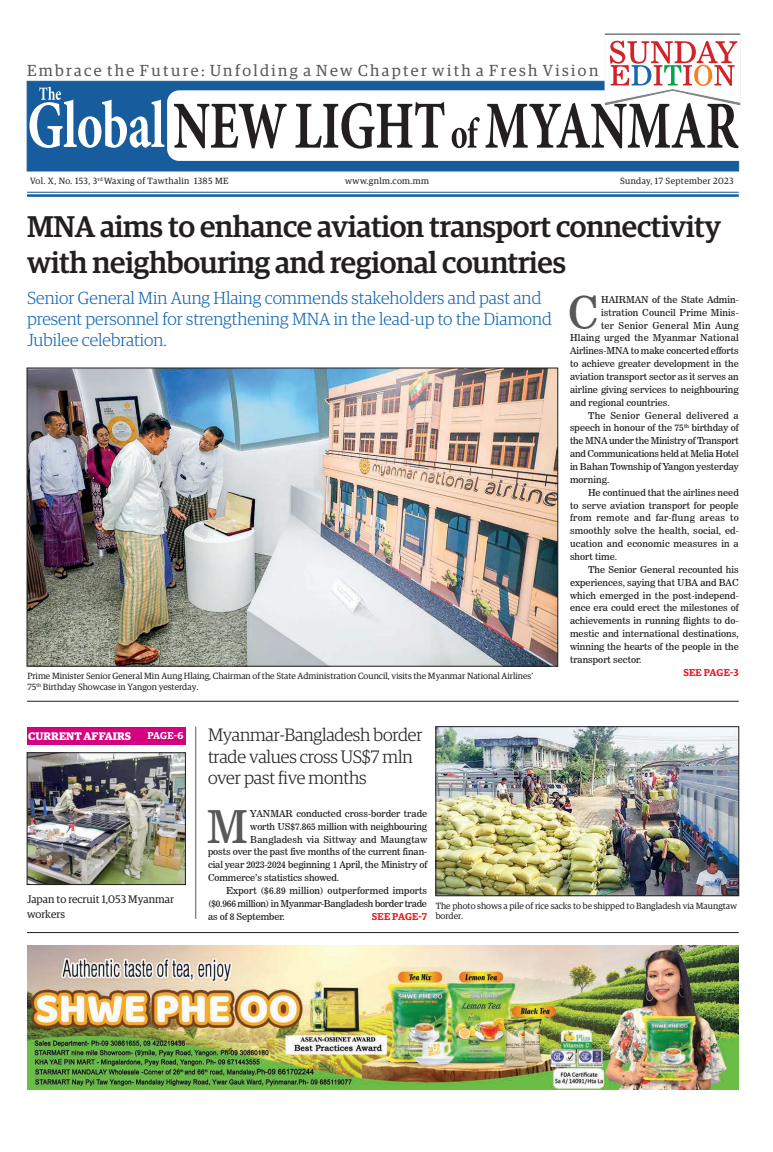
<style>
.page{position:relative;width:773px;height:1152px;background:#fff}
.page>*{position:absolute;margin:0;border:0;box-sizing:border-box;transform-origin:0 0}
._2nd_Body{font:44.8px "News 706 BT Roman C";color:#57585a}
.Brief_Head{font:500 30px/36px "Guardian Egyp";letter-spacing:-.01em;color:#231f20}
.Brief_Head-2{font:300 18px/21.6px "Guardian Egyp";letter-spacing:-.01em;color:#231f20}
.t1{font:300 17.5px/21px "Guardian Egyp";color:#1768b4}
.t2{font:16px "Guardian Egyp";letter-spacing:.15em;color:#57585a}
.t3{font:11px/15.2px "Guardian Egyp";color:#231f20}
.t4{font:700 11px "Guardian Egyp";letter-spacing:.005em;color:#fff}
.Spill_Style{font:600 10px "Guardian Egyp";letter-spacing:.02em;color:#ee1d23}
._2nd_Body-2{font:600 10px "Guardian Egyp";letter-spacing:.02em;color:#ee1d23}
.Spill_Style-2{font:600 10px "Guardian Egyp";color:#fff}
._2nd_Body-3{font:9.5px/12.9px "News 706 BT Roman C";color:#231f20;text-align:justify}
._2nd_Body-4{font:9.5px "News 706 BT Roman C";letter-spacing:.02em;color:#231f20}
._2nd_Body-5{font:9.5px "News 706 BT Roman C";letter-spacing:.025em;color:#231f20}
.t5{font:9px/10.8px "Guardian Egyp";color:#231f20}
.t6{font:9px "Guardian Egyp";letter-spacing:.04em;color:#231f20}
</style>
<div class="page">
<img style="left:29px;top:370px;width:527px;height:294px">
<div style="left:27px;top:368px;width:531px;height:298px;border:1px solid #231f20"></div>
<hr style="left:27px;top:192px;width:711px;height:1px;background:#175d9e">
<hr style="left:27px;top:194px;width:711px;height:3px;background:#175d9e">
<div style="left:27px;top:81px;width:711px;height:90px;background:#175d9e"></div>
<svg style="left:167px;top:91px;width:572px;height:70px;fill:#fff"></svg>
<svg style="left:30px;top:87px;width:134px;height:61px"></svg>
<svg style="left:174px;top:33px;width:567px;height:116px"></svg>
<div style="left:27px;top:727px;width:159px;height:17px;background:#d6017f"></div>
<img style="left:27px;top:946px;width:711px;height:144px">
<hr style="left:27px;top:932px;width:711px;height:1px;background:#231f20">
<img style="left:437px;top:729px;width:299px;height:165px">
<div style="left:435px;top:727px;width:303px;height:169px;border:1px solid #231f20"></div>
<hr style="left:27px;top:701px;width:711px;height:1px;background:#231f20">
<hr style="left:195px;top:727px;width:1px;height:192px;background:#57585a">
<img style="left:29px;top:755px;width:154px;height:128px">
<div style="left:27px;top:753px;width:158px;height:132px;border:1px solid #231f20"></div>
<p class="t2" style="left:27px;top:59px;width:573px">Embrace the Future: Unfolding a New Chapter with a Fresh Vision</p>
<p class="t6" style="left:30px;top:175px;width:200px">Vol. X, No. 153, 3<sup>rd</sup> Waxing of Tawthalin 1385 ME</p>
<p class="t6" style="left:345px;top:175px;width:85px">www.gnlm.com.mm</p>
<p class="t6" style="left:620px;top:175px;width:115px">Sunday, 17 September 2023</p>
<p class="Brief_Head" style="left:27px;top:206px;width:695px">MNA aims to enhance aviation transport connectivity with neighbouring and regional countries</p>
<p class="t1" style="left:27px;top:286px;width:526px">Senior General Min Aung Hlaing commends stakeholders and past and present personnel for strengthening MNA in the lead-up to the Diamond<br>Jubilee celebration.</p>
<p class="_2nd_Body" style="left:568px;top:286px;width:33px">C</p>
<p class="_2nd_Body-3" style="left:601px;top:293px;width:139px">HAIRMAN of the State Admin-</p>
<p class="_2nd_Body-3" style="left:601px;top:306px;width:139px">istration Council Prime Minis-</p>
<p class="_2nd_Body-5" style="left:601px;top:319px;width:139px">ter Senior General Min Aung</p>
<p class="_2nd_Body-4" style="left:570px;top:332px;width:170px">Hlaing urged the Myanmar National</p>
<p class="_2nd_Body-3" style="left:570px;top:344px;width:170px">Airlines-MNA to make concerted efforts</p>
<p class="_2nd_Body-3" style="left:570px;top:357px;width:170px">to achieve greater development in the</p>
<p class="_2nd_Body-3" style="left:570px;top:370px;width:170px">aviation transport sector as it serves an</p>
<p class="_2nd_Body-3" style="left:570px;top:383px;width:170px">airline giving services to neighbouring</p>
<p class="_2nd_Body-3" style="left:570px;top:396px;width:101px">and regional countries.</p>
<p class="_2nd_Body-3" style="left:570px;top:409px;width:170px;text-indent:18px">The Senior General delivered a speech in honour of the 75<sup>th</sup> birthday of the MNA under the Ministry of Transport and Communications held at Melia Hotel in Bahan Township of Yangon yesterday morning.</p>
<p class="_2nd_Body-3" style="left:570px;top:486px;width:170px;text-indent:18px">He continued that the airlines need to serve aviation transport for people from remote and far-flung areas to smoothly solve the health, social, ed&shy;ucation and economic measures in a short time.</p>
<p class="_2nd_Body-3" style="left:570px;top:563px;width:170px;text-indent:18px">The Senior General recounted his experiences, saying that UBA and BAC which emerged in the post-independ&shy;ence era could erect the milestones of achievements in running flights to do&shy;mestic and international destinations, winning the hearts of the people in the transport sector.</p>
<p class="Spill_Style" style="left:683px;top:665px;width:57px">SEE PAGE-3</p>
<p class="t5" style="left:27px;top:670px;width:507px">Prime Minister Senior General Min Aung Hlaing, Chairman of the State Administration Council, visits the Myanmar National Airlines’</p>
<p class="t5" style="left:27px;top:681px;width:172px">75<sup>th</sup> Birthday Showcase in Yangon yesterday.</p>
<p class="t4" style="left:28px;top:727px;width:104px">CURRENT AFFAIRS</p>
<p class="Spill_Style-2" style="left:147px;top:728px;width:37px">PAGE-6</p>
<p class="t3" style="left:27px;top:891px;width:148px">Japan to recruit 1,053 Myanmar workers</p>
<p class="Brief_Head-2" style="left:208px;top:723px;width:216px">Myanmar-Bangladesh border trade values cross US$7 mln over past five months</p>
<p class="_2nd_Body" style="left:207px;top:800px;width:43px">M</p>
<p class="_2nd_Body-3" style="left:250px;top:807px;width:178px">YANMAR conducted cross-border trade</p>
<p class="_2nd_Body-3" style="left:250px;top:820px;width:178px">worth US$7.865 million with neighbouring</p>
<p class="_2nd_Body-3" style="left:250px;top:833px;width:178px">Bangladesh via Sittway and Maungtaw</p>
<p class="_2nd_Body-3" style="left:208px;top:846px;width:221px">posts over the past five months of the current finan-</p>
<p class="_2nd_Body-3" style="left:208px;top:858px;width:221px">cial year 2023-2024 beginning 1 April, the Ministry of</p>
<p class="_2nd_Body-3" style="left:208px;top:871px;width:133px">Commerce’s statistics showed.</p>
<p class="_2nd_Body-3" style="left:208px;top:884px;width:221px;text-indent:18px">Export ($6.89 million) outperformed imports ($0.966 million) in Myanmar-Bangladesh border trade as of 8 September.</p>
<p class="_2nd_Body-2" style="left:372px;top:909px;width:57px">SEE PAGE-7</p>
<p class="t5" style="left:435px;top:899px;width:303px">The photo shows a pile of rice sacks to be shipped to Bangladesh via Maungtaw border.</p>
</div>
